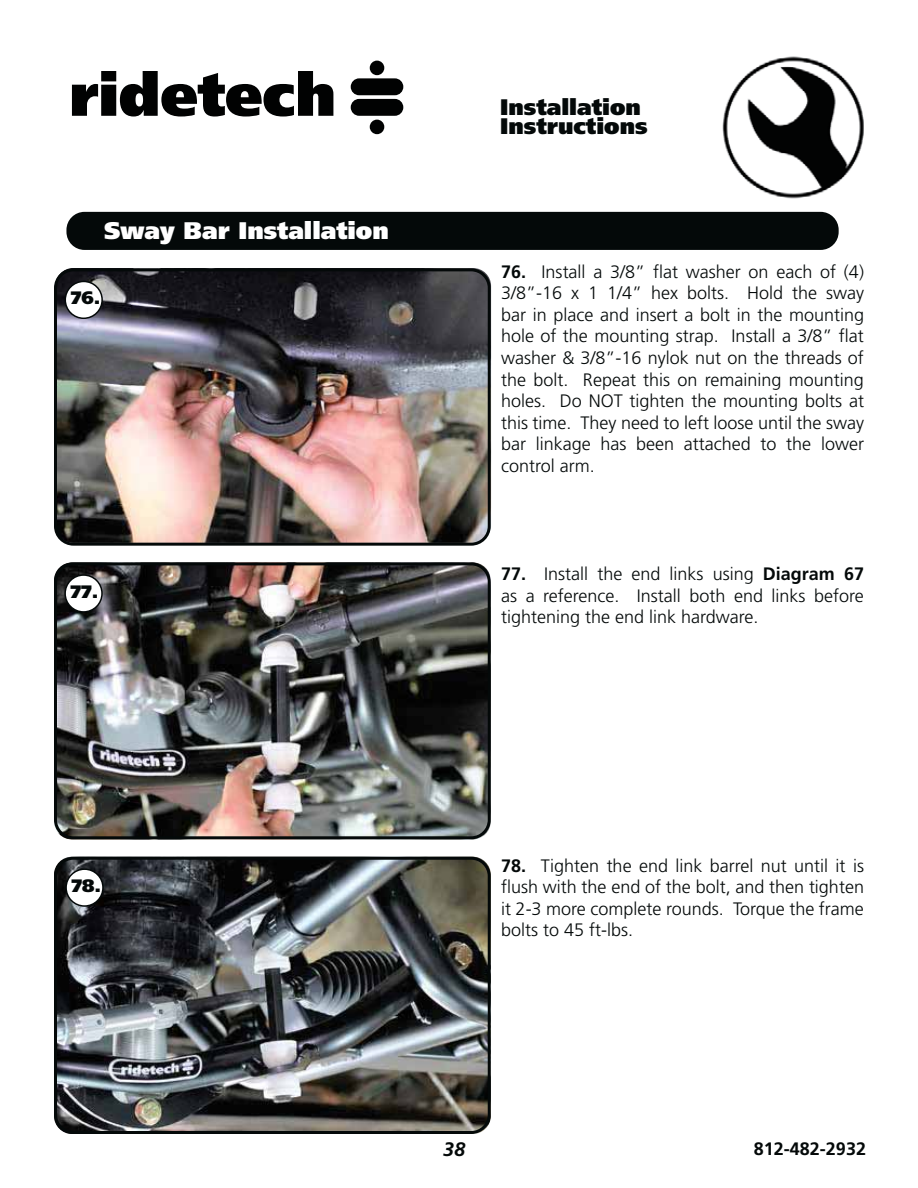
<style>
.page{position:relative;width:918px;height:1188px;background:#fff}
.page>*{position:absolute;margin:0;border:0;box-sizing:border-box;transform-origin:0 0}
.t1{font:900 24px "Frutiger LT Pro";color:#fff}
.t2{font:900 22.5px/19.5px "Frutiger LT Pro";color:#040909}
.t3{font:italic 700 19.5px "Frutiger LT Pro";color:#040909}
.t4{font:300 18px/21.6px "Frutiger LT Pro";color:#040909;text-align:justify}
.t5{font:700 18px "Frutiger LT Pro";color:#040909}
.t6{font:900 18px "Frutiger LT Pro";color:#040909}
.s1{font-weight:700}
</style>
<div class="page">
<img style="left:722px;top:56px;width:142px;height:143px">
<svg style="left:72px;top:71px;width:261px;height:46px"></svg>
<div style="left:351px;top:78px;width:52px;height:17px;background:#010202;border-radius:8px"></div>
<div style="left:351px;top:99px;width:52px;height:17px;background:#010202;border-radius:8px"></div>
<div style="left:370px;top:61px;width:14px;height:14px;background:#010202;border-radius:50%"></div>
<div style="left:370px;top:120px;width:14px;height:14px;background:#010202;border-radius:50%"></div>
<img style="left:55px;top:268px;width:436px;height:275px;border-radius:18px">
<div style="left:66px;top:212px;width:773px;height:38px;background:#040909;border-radius:18px"></div>
<div style="left:54px;top:268px;width:437px;height:278px;border:3px solid #040909;border-radius:18px"></div>
<div style="left:65px;top:281px;width:37px;height:37px;background:#fff;border-radius:50%"></div>
<div style="left:65px;top:281px;width:38px;height:38px;border:2px solid #040909;border-radius:50%"></div>
<img style="left:54px;top:857px;width:437px;height:277px;border-radius:18px">
<img style="left:54px;top:562px;width:437px;height:277px;border-radius:18px">
<div style="left:54px;top:562px;width:437px;height:277px;border:3px solid #040909;border-radius:18px"></div>
<div style="left:54px;top:857px;width:437px;height:277px;border:3px solid #040909;border-radius:18px"></div>
<div style="left:66px;top:869px;width:37px;height:37px;background:#fff;border-radius:50%"></div>
<div style="left:65px;top:868px;width:39px;height:39px;border:2px solid #040909;border-radius:50%"></div>
<div style="left:65px;top:575px;width:37px;height:37px;background:#fff;border-radius:50%"></div>
<div style="left:64px;top:574px;width:39px;height:39px;border:2px solid #040909;border-radius:50%"></div>
<h1 class="t1" style="left:104px;top:220px;width:286px">Sway Bar Installation</h1>
<p class="t6" style="left:71px;top:290px;width:31px">76.</p>
<p class="t6" style="left:71px;top:584px;width:29px">77.</p>
<p class="t2" style="left:500px;top:98px;width:149px">Installation<br>Instructions</p>
<p class="t4" style="left:501px;top:261px;width:365px"><span class="s1">76.</span> Install a 3/8” flat washer on each of (4)<br>3/8”-16 x 1 1/4” hex bolts. Hold the sway bar in place and insert a bolt in the mounting hole of the mounting strap. Install a 3/8” flat washer &amp; 3/8”-16 nylok nut on the threads of the bolt. Repeat this on remaining mounting holes. Do NOT tighten the mounting bolts at this time. They need to left loose until the sway bar linkage has been attached to the lower control arm.</p>
<p class="t4" style="left:501px;top:564px;width:364px"><span class="s1">77.</span> Install the end links using <span class="s1">Diagram 67 </span>as a reference. Install both end links before tightening the end link hardware.</p>
<p class="t6" style="left:72px;top:878px;width:31px">78.</p>
<p class="t4" style="left:501px;top:855px;width:364px"><span class="s1">78.</span> Tighten the end link barrel nut until it is flush with the end of the bolt, and then tighten it 2-3 more complete rounds. Torque the frame bolts to 45 ft-lbs.</p>
<p class="t3" style="left:443px;top:1141px;width:23px">38</p>
<p class="t5" style="left:754px;top:1141px;width:114px">812-482-2932</p>
</div>
